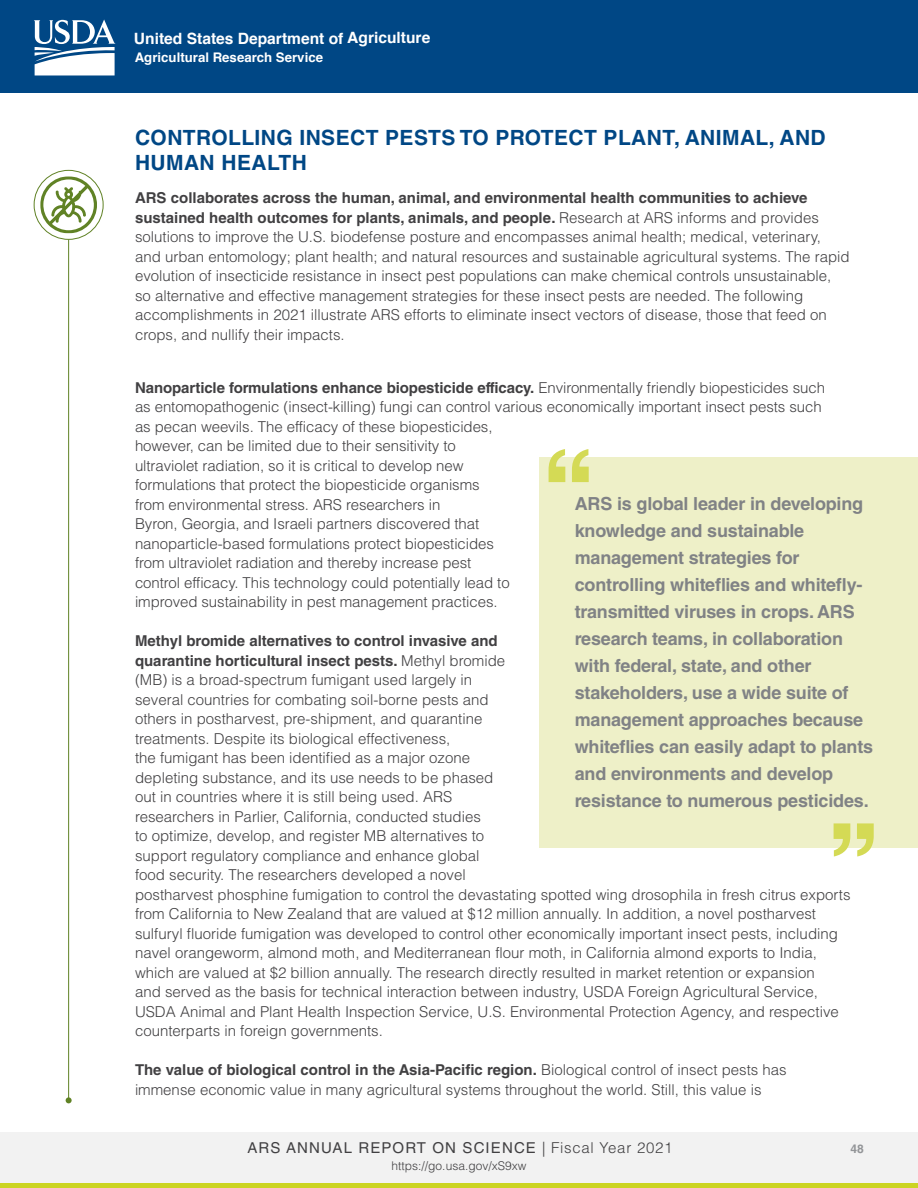
<style>
.page{position:relative;width:918px;height:1188px;background:#fff}
.page>*{position:absolute;margin:0;border:0;box-sizing:border-box;transform-origin:0 0}
.H1-research{font:700 21px/25.5px "Helvetica LT Std";letter-spacing:.02em;color:#004785}
.GRAY_pull_quote{font:700 18px/27px "Helvetica LT Std";letter-spacing:-.01em;color:#808285}
.t1{font:700 15.6px "Helvetica";color:#fff}
.Body{font:300 15px/19.5px "Helvetica LT Std";color:#414042}
.intro_paragraph{font:300 15px/19.5px "Helvetica LT Std";color:#414042}
.t2{font:15px "Helvetica LT Std";letter-spacing:.075em;color:#414042}
.t3{font:700 13.2px "Helvetica";color:#fff}
.t4{font:300 12px "Helvetica LT Std";color:#414042}
.t5{font:700 12px "Helvetica LT Std";color:#939598}
.s1{font-weight:700}
.s2{font-weight:300}
</style>
<div class="page">
<div style="left:0;top:0;width:918px;height:93px;background:#004785"></div>
<div style="left:0;top:1132px;width:918px;height:56px;background:#f2f2f2"></div>
<div style="left:0;top:1183px;width:918px;height:5px;background:#cbd422"></div>
<svg style="left:34px;top:19px;width:82px;height:56px"></svg>
<hr style="left:68px;top:240px;width:1px;height:860px;background:#608225">
<svg style="left:66px;top:1097px;width:6px;height:6px"></svg>
<div style="left:34px;top:170px;width:70px;height:70px;border:1px solid #608225;border-radius:50%"></div>
<svg style="left:40px;top:176px;width:57px;height:57px"></svg>
<div style="left:540px;top:458px;width:378px;height:390px;background:#eef0c8"></div>
<svg style="left:549px;top:449px;width:40px;height:33px"></svg>
<svg style="left:834px;top:823px;width:40px;height:34px"></svg>
<p class="t1" style="left:134px;top:25px;width:298px">United States Department of Agriculture</p>
<p class="t3" style="left:135px;top:47px;width:190px">Agricultural Research Service</p>
<p class="H1-research" style="left:135px;top:124px;width:692px">CONTROLLING INSECT PESTS TO PROTECT PLANT, ANIMAL, AND<br>HUMAN HEALTH</p>
<p class="intro_paragraph" style="left:135px;top:188px;width:716px"><span class="s1">ARS collaborates across the human, animal, and environmental health communities to achieve sustained health outcomes for plants, animals, and people.</span> Research at ARS informs and provides solutions to improve the U.S. biodefense posture and encompasses animal health; medical, veterinary, and urban entomology; plant health; and natural resources and sustainable agricultural systems. The rapid evolution of insecticide resistance in insect pest populations can make chemical controls unsustainable, so alternative and effective management strategies for these insect pests are needed. The following accomplishments in 2021 illustrate ARS efforts to eliminate insect vectors of disease, those that feed on crops, and nullify their impacts.</p>
<p class="Body" style="left:135px;top:378px;width:692px"><span class="s1">Nanoparticle formulations enhance biopesticide efficacy.</span> Environmentally friendly biopesticides such as entomopathogenic (insect-killing) fungi can control various economically important insect pests such as pecan weevils. The efficacy of these biopesticides,<br>however, can be limited due to their sensitivity to<br>ultraviolet radiation, so it is critical to develop new<br>formulations that protect the biopesticide organisms<br>from environmental stress. ARS researchers in<br>Byron, Georgia, and Israeli partners discovered that<br>nanoparticle-based formulations protect biopesticides<br>from ultraviolet radiation and thereby increase pest<br>control efficacy. This technology could potentially lead to<br>improved sustainability in pest management practices.</p>
<p class="Body" style="left:135px;top:631px;width:717px"><span class="s1">Methyl bromide alternatives to control invasive and<br>quarantine horticultural insect pests.</span> Methyl bromide<br>(MB) is a broad-spectrum fumigant used largely in<br>several countries for combating soil-borne pests and<br>others in postharvest, pre-shipment, and quarantine<br>treatments. Despite its biological effectiveness,<br>the fumigant has been identified as a major ozone<br>depleting substance, and its use needs to be phased<br>out in countries where it is still being used. ARS<br>researchers in Parlier, California, conducted studies<br>to optimize, develop, and register MB alternatives to<br>support regulatory compliance and enhance global<br>food security. The researchers developed a novel<br>postharvest phosphine fumigation to control the devastating spotted wing drosophila in fresh citrus exports from California to New Zealand that are valued at $12 million annually. In addition, a novel postharvest sulfuryl fluoride fumigation was developed to control other economically important insect pests, including navel orangeworm, almond moth, and Mediterranean flour moth, in California almond exports to India, which are valued at $2 billion annually. The research directly resulted in market retention or expansion<br>and served as the basis for technical interaction between industry, USDA Foreign Agricultural Service, USDA Animal and Plant Health Inspection Service, U.S. Environmental Protection Agency, and respective counterparts in foreign governments.</p>
<p class="Body" style="left:135px;top:1060px;width:653px"><span class="s1">The value of biological control in the Asia-Pacific region.</span> Biological control of insect pests has immense economic value in many agricultural systems throughout the world. Still, this value is</p>
<p class="GRAY_pull_quote" style="left:575px;top:490px;width:300px">ARS is global leader in developing knowledge and sustainable management strategies for controlling whiteflies and whitefly&shy;transmitted viruses in crops. ARS research teams, in collaboration with federal, state, and other stakeholders, use a wide suite of management approaches because whiteflies can easily adapt to plants and environments and develop resistance to numerous pesticides.</p>
<p class="t2" style="left:248px;top:1139px;width:427px">ARS ANNUAL REPORT ON SCIENCE <span class="s2">| Fiscal Year 2021</span></p>
<p class="t4" style="left:392px;top:1158px;width:136px">https://go.usa.gov/xS9xw</p>
<p class="t5" style="left:850px;top:1142px;width:15px">48</p>
</div>
